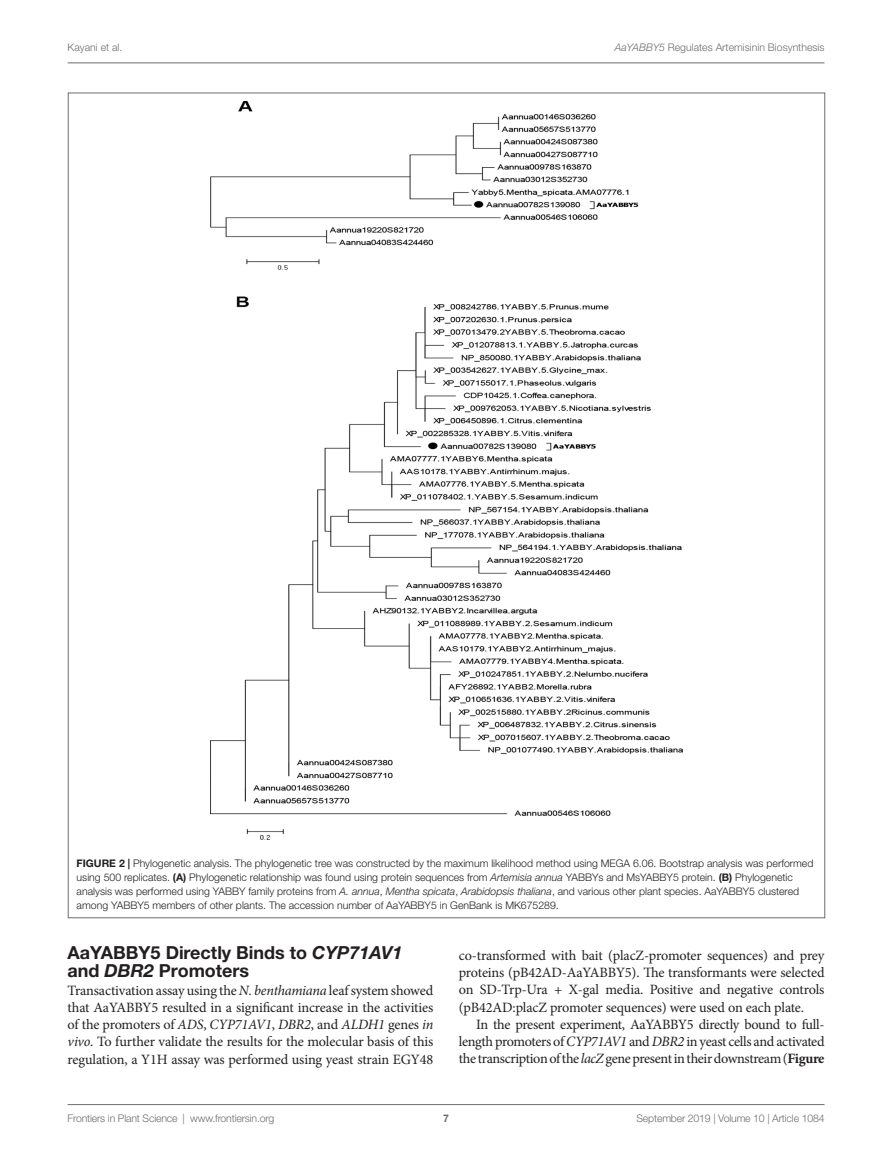
<style>
.page{position:relative;width:893px;height:1170px;background:#fff}
.page>*{position:absolute;margin:0;border:0;box-sizing:border-box;transform-origin:0 0}
._2{font:700 18px/18.8px "Helvetica Neue LT Std";color:#231f20}
.T1{font:14.25px/17.2px "Minion Pro";letter-spacing:-.01em;color:#231f20;text-align:justify}
.T{font:14.25px/17.2px "Minion Pro";letter-spacing:-.025em;color:#231f20;text-align:justify}
.FC{font:300 10.5px/14.2px "Helvetica Neue LT Std";color:#231f20}
.t1{font:300 10.5px "Helvetica Neue LT Std";letter-spacing:-.015em;color:#6c6d70}
.t2{font:700 10.5px "Helvetica Neue LT Std";color:#6c6d70}
.s1{font-style:italic}
.s2{font-weight:700}
</style>
<div class="page">
<hr style="left:68px;top:63px;width:756px;height:1px;background:#6c6d70">
<hr style="left:68px;top:1104px;width:756px;height:1px;background:#6c6d70">
<img style="left:210px;top:101px;width:473px;height:738px">
<p class="t1" style="left:68px;top:41px;width:56px">Kayani et al.</p>
<p class="t1" style="left:615px;top:41px;width:211px"><span class="s1">AaYABBY5</span> Regulates Artemisinin Biosynthesis</p>
<p class="FC" style="left:77px;top:855px;width:738px"><span class="s2">FIGURE 2 |</span> Phylogenetic analysis. The phylogenetic tree was constructed by the maximum likelihood method using MEGA 6.06. Bootstrap analysis was performed using 500 replicates. <span class="s2">(A)</span> Phylogenetic relationship was found using protein sequences from <span class="s1">Artemisia annua</span> YABBYs and MsYABBY5 protein. <span class="s2">(B)</span> Phylogenetic analysis was performed using YABBY family proteins from <span class="s1">A. annua</span>, <span class="s1">Mentha spicata</span>, <span class="s1">Arabidopsis thaliana</span>, and various other plant species. AaYABBY5 clustered among YABBY5 members of other plants. The accession number of AaYABBY5 in GenBank is MK675289.</p>
<p class="_2" style="left:68px;top:942px;width:336px">AaYABBY5 Directly Binds to <span class="s1">CYP71AV1 </span>and <span class="s1">DBR2</span> Promoters</p>
<p class="T1" style="left:68px;top:981px;width:367px">Transactivation assay using the <span class="s1">N. benthamiana</span> leaf system showed that AaYABBY5 resulted in a significant increase in the activities of the promoters of <span class="s1">ADS</span>, <span class="s1">CYP71AV1</span>, <span class="s1">DBR2</span>, and <span class="s1">ALDH1</span> genes <span class="s1">in vivo</span>. To further validate the results for the molecular basis of this regulation, a Y1H assay was performed using yeast strain EGY48</p>
<p class="T1" style="left:459px;top:946px;width:367px">co-transformed with bait (placZ-promoter sequences) and prey proteins (pB42AD-AaYABBY5). The transformants were selected on SD-Trp-Ura + X-gal media. Positive and negative controls (pB42AD:placZ promoter sequences) were used on each plate.</p>
<p class="T" style="left:459px;top:1015px;width:367px;text-indent:17px">In the present experiment, AaYABBY5 directly bound to full&shy;length promoters of <span class="s1">CYP71AV1</span> and <span class="s1">DBR2</span> in yeast cells and activated the transcription of the <span class="s1">lacZ</span> gene present in their downstream (<span class="s2">Figure</span></p>
<p class="t1" style="left:68px;top:1111px;width:208px">Frontiers in Plant Science | www.frontiersin.org</p>
<p class="t2" style="left:443px;top:1111px;width:7px">7</p>
<p class="t1" style="left:636px;top:1111px;width:190px">September 2019 | Volume 10 | Article 1084</p>
</div>
